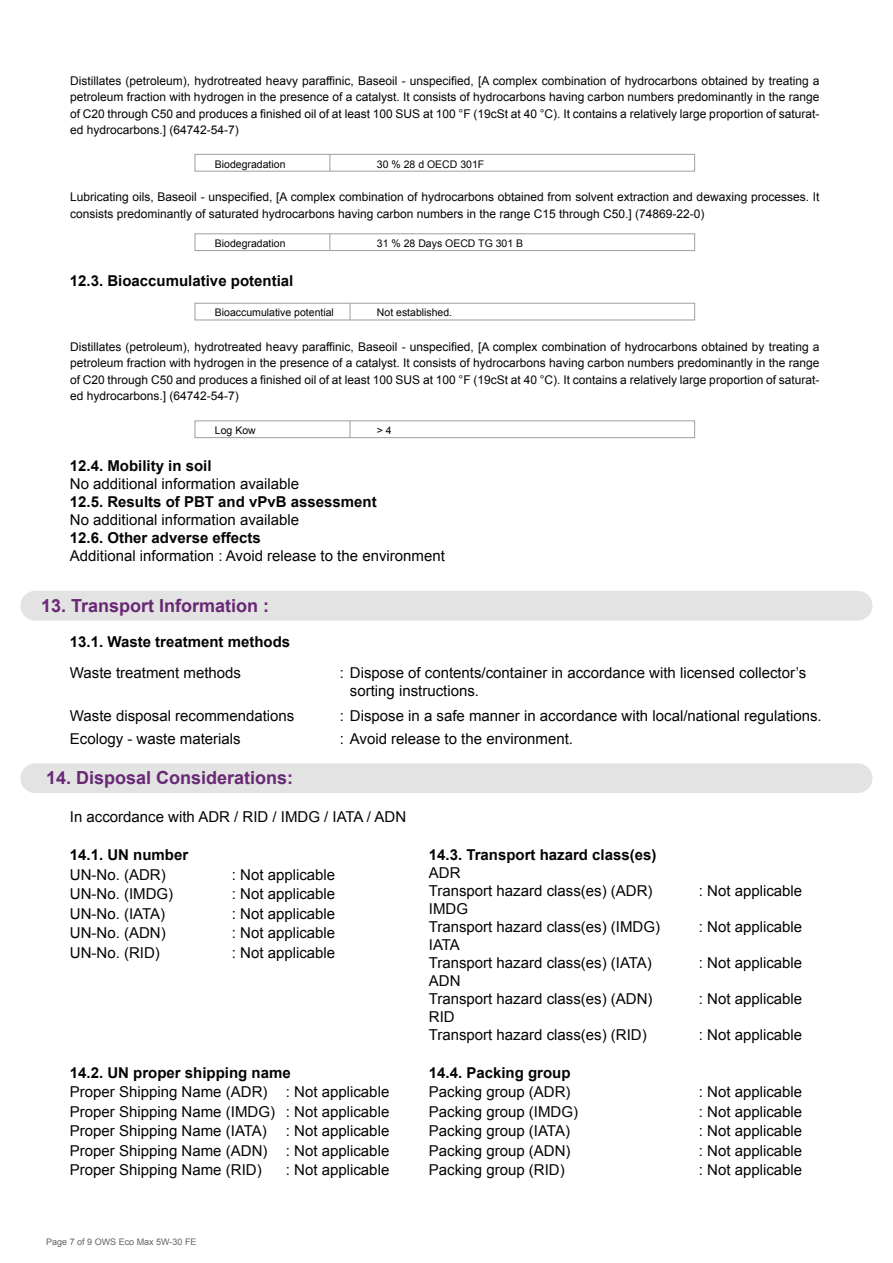
<style>
.page{position:relative;width:893px;height:1263px;background:#fff}
.page>*{position:absolute;margin:0;border:0;box-sizing:border-box;transform-origin:0 0}
.t1{font:700 18px "Arial";color:#682875}
.t2{font:15px/18px "Arial";color:#040503}
.t3{font:700 15px "Arial";color:#040503}
.t4{font:12px/16.5px "Arial";color:#040503;text-align:justify}
.t5{font:10.5px "Arial";color:#040503}
.t6{font:9px "Arial";color:#636263}
</style>
<div class="page">
<div style="left:195px;top:154px;width:500px;height:17px;border:1px solid #9e9e9e"></div>
<svg style="left:330px;top:154px;width:1px;height:17px"></svg>
<div style="left:195px;top:234px;width:500px;height:17px;border:1px solid #9e9e9e"></div>
<svg style="left:330px;top:234px;width:1px;height:17px"></svg>
<div style="left:195px;top:303px;width:500px;height:17px;border:1px solid #9e9e9e"></div>
<svg style="left:350px;top:303px;width:1px;height:17px"></svg>
<div style="left:195px;top:421px;width:500px;height:17px;border:1px solid #9e9e9e"></div>
<svg style="left:350px;top:421px;width:1px;height:17px"></svg>
<div style="left:20px;top:591px;width:852px;height:30px;background:#e2e3e2;border-radius:15px"></div>
<div style="left:20px;top:763px;width:852px;height:30px;background:#e2e3e2;border-radius:15px"></div>
<p class="t4" style="left:70px;top:72px;width:751px">Distillates (petroleum), hydrotreated heavy paraffinic, Baseoil - unspecified, [A complex combination of hydrocarbons obtained by treating a petroleum fraction with hydrogen in the presence of a catalyst. It consists of hydrocarbons having carbon numbers predominantly in the range of C20 through C50 and produces a finished oil of at least 100 SUS at 100 °F (19cSt at 40 °C). It contains a relatively large proportion of saturat&shy;ed hydrocarbons.] (64742-54-7)</p>
<p class="t5" style="left:215px;top:157px;width:72px">Biodegradation</p>
<p class="t5" style="left:377px;top:157px;width:109px">30 % 28 d OECD 301F</p>
<p class="t4" style="left:70px;top:189px;width:751px">Lubricating oils, Baseoil - unspecified, [A complex combination of hydrocarbons obtained from solvent extraction and dewaxing processes. It consists predominantly of saturated hydrocarbons having carbon numbers in the range C15 through C50.] (74869-22-0)</p>
<p class="t5" style="left:215px;top:236px;width:72px">Biodegradation</p>
<p class="t5" style="left:377px;top:236px;width:148px">31 % 28 Days OECD TG 301 B</p>
<p class="t3" style="left:70px;top:270px;width:225px">12.3. Bioaccumulative potential</p>
<p class="t5" style="left:215px;top:306px;width:121px">Bioaccumulative potential</p>
<p class="t5" style="left:377px;top:306px;width:77px">Not established.</p>
<p class="t4" style="left:70px;top:339px;width:751px">Distillates (petroleum), hydrotreated heavy paraffinic, Baseoil - unspecified, [A complex combination of hydrocarbons obtained by treating a petroleum fraction with hydrogen in the presence of a catalyst. It consists of hydrocarbons having carbon numbers predominantly in the range of C20 through C50 and produces a finished oil of at least 100 SUS at 100 °F (19cSt at 40 °C). It contains a relatively large proportion of saturat&shy;ed hydrocarbons.] (64742-54-7)</p>
<p class="t5" style="left:215px;top:423px;width:42px">Log Kow</p>
<p class="t5" style="left:377px;top:423px;width:16px">&gt; 4</p>
<p class="t3" style="left:70px;top:456px;width:143px">12.4. Mobility in soil</p>
<p class="t2" style="left:70px;top:475px;width:231px">No additional information available</p>
<p class="t3" style="left:70px;top:492px;width:308px">12.5. Results of PBT and vPvB assessment</p>
<p class="t2" style="left:70px;top:511px;width:231px">No additional information available</p>
<p class="t3" style="left:70px;top:528px;width:192px">12.6. Other adverse effects</p>
<p class="t2" style="left:70px;top:547px;width:376px">Additional information : Avoid release to the environment</p>
<p class="t1" style="left:41px;top:593px;width:230px">13. Transport Information :</p>
<p class="t3" style="left:70px;top:631px;width:222px">13.1. Waste treatment methods</p>
<p class="t2" style="left:70px;top:663px;width:173px">Waste treatment methods</p>
<p class="t2" style="left:340px;top:663px;width:468px">: Dispose of contents/container in accordance with licensed collector’s</p>
<p class="t2" style="left:350px;top:681px;width:131px">sorting instructions.</p>
<p class="t2" style="left:70px;top:707px;width:226px">Waste disposal recommendations</p>
<p class="t2" style="left:340px;top:707px;width:483px">: Dispose in a safe manner in accordance with local/national regulations.</p>
<p class="t2" style="left:70px;top:730px;width:172px">Ecology - waste materials</p>
<p class="t2" style="left:340px;top:730px;width:235px">: Avoid release to the environment.</p>
<p class="t1" style="left:46px;top:766px;width:249px">14. Disposal Considerations:</p>
<p class="t2" style="left:70px;top:808px;width:338px">In accordance with ADR / RID / IMDG / IATA / ADN</p>
<p class="t3" style="left:70px;top:845px;width:120px">14.1. UN number</p>
<p class="t2" style="left:70px;top:865px;width:97px">UN-No. (ADR)</p>
<p class="t2" style="left:232px;top:865px;width:105px">: Not applicable</p>
<p class="t2" style="left:70px;top:885px;width:105px">UN-No. (IMDG)</p>
<p class="t2" style="left:232px;top:885px;width:105px">: Not applicable</p>
<p class="t2" style="left:70px;top:904px;width:97px">UN-No. (IATA)</p>
<p class="t2" style="left:232px;top:904px;width:105px">: Not applicable</p>
<p class="t2" style="left:70px;top:924px;width:97px">UN-No. (ADN)</p>
<p class="t2" style="left:232px;top:924px;width:105px">: Not applicable</p>
<p class="t2" style="left:70px;top:943px;width:91px">UN-No. (RID)</p>
<p class="t2" style="left:232px;top:943px;width:105px">: Not applicable</p>
<p class="t3" style="left:70px;top:1063px;width:222px">14.2. UN proper shipping name</p>
<p class="t2" style="left:70px;top:1082px;width:321px;line-height:19.5px;text-align:justify">Proper Shipping Name (ADR) : Not applicable Proper Shipping Name (IMDG) : Not applicable Proper Shipping Name (IATA)</p>
<p class="t2" style="left:70px;top:1121px;width:321px;line-height:19.5px;text-align:justify;text-indent:216px">: Not applicable Proper Shipping Name (ADN) : Not applicable Proper Shipping Name (RID)</p>
<p class="t2" style="left:286px;top:1161px;width:105px">: Not applicable</p>
<p class="t3" style="left:429px;top:845px;width:229px">14.3. Transport hazard class(es)</p>
<p class="t2" style="left:429px;top:864px;width:225px">ADR<br>Transport hazard class(es) (ADR)</p>
<p class="t2" style="left:429px;top:900px;width:233px">IMDG<br>Transport hazard class(es) (IMDG)</p>
<p class="t2" style="left:429px;top:936px;width:225px">IATA<br>Transport hazard class(es) (IATA)</p>
<p class="t2" style="left:429px;top:972px;width:225px">ADN<br>Transport hazard class(es) (ADN)</p>
<p class="t2" style="left:429px;top:1008px;width:219px">RID<br>Transport hazard class(es) (RID)</p>
<p class="t2" style="left:699px;top:882px;width:105px">: Not applicable</p>
<p class="t2" style="left:699px;top:918px;width:105px">: Not applicable</p>
<p class="t2" style="left:699px;top:954px;width:105px">: Not applicable</p>
<p class="t2" style="left:699px;top:990px;width:105px">: Not applicable</p>
<p class="t2" style="left:699px;top:1026px;width:105px">: Not applicable</p>
<p class="t3" style="left:429px;top:1063px;width:143px">14.4. Packing group</p>
<p class="t2" style="left:429px;top:1083px;width:143px">Packing group (ADR)</p>
<p class="t2" style="left:699px;top:1083px;width:105px">: Not applicable</p>
<p class="t2" style="left:429px;top:1103px;width:151px">Packing group (IMDG)</p>
<p class="t2" style="left:699px;top:1103px;width:105px">: Not applicable</p>
<p class="t2" style="left:429px;top:1122px;width:143px">Packing group (IATA)</p>
<p class="t2" style="left:699px;top:1122px;width:105px">: Not applicable</p>
<p class="t2" style="left:429px;top:1142px;width:143px">Packing group (ADN)</p>
<p class="t2" style="left:699px;top:1142px;width:105px">: Not applicable</p>
<p class="t2" style="left:429px;top:1161px;width:137px">Packing group (RID)</p>
<p class="t2" style="left:699px;top:1161px;width:105px">: Not applicable</p>
<p class="t6" style="left:46px;top:1236px;width:152px">Page 7 of 9 OWS Eco Max 5W-30 FE</p>
</div>
